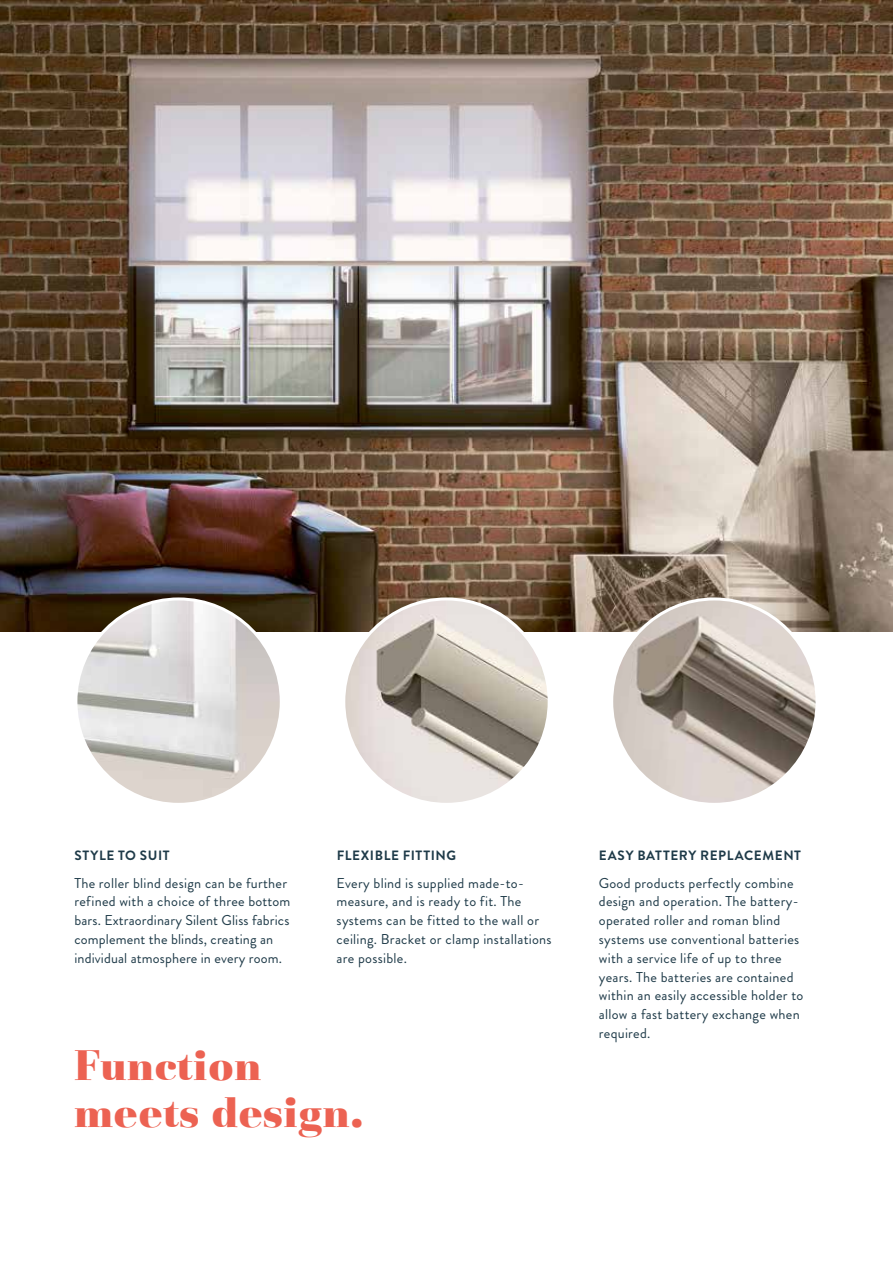
<style>
.page{position:relative;width:893px;height:1263px;background:#fff}
.page>*{position:absolute;margin:0;border:0;box-sizing:border-box;transform-origin:0 0}
.t1{font:900 44.25px/46.5px "Basilia";letter-spacing:.02em;color:#ec6252}
.t2{font:14.25px/18.8px "Brandon Grotesque";letter-spacing:.02em;color:#1e3a48}
.t3{font:700 13.5px "Brandon Grotesque";letter-spacing:.045em;color:#1e3a48}
</style>
<div class="page">
<img style="left:0;top:0;width:893px;height:631px">
<img style="left:344px;top:599px;width:205px;height:205px;border-radius:103px">
<img style="left:612px;top:599px;width:205px;height:205px;border-radius:103px">
<img style="left:76px;top:599px;width:205px;height:203px">
<p class="t3" style="left:75px;top:846px;width:97px">STYLE TO SUIT</p>
<p class="t2" style="left:74px;top:874px;width:217px">The roller blind design can be further refined with a choice of three bottom bars. Extraordinary Silent Gliss fabrics complement the blinds, creating an individual atmosphere in every room.</p>
<p class="t3" style="left:337px;top:846px;width:121px">FLEXIBLE FITTING</p>
<p class="t2" style="left:337px;top:874px;width:217px">Every blind is supplied made-to&shy;measure, and is ready to fit. The systems can be fitted to the wall or ceiling. Bracket or clamp installations are possible.</p>
<h1 class="t1" style="left:74px;top:1046px;width:291px">Function meets design.</h1>
<p class="t3" style="left:599px;top:846px;width:204px">EASY BATTERY REPLACEMENT</p>
<p class="t2" style="left:599px;top:874px;width:206px">Good products perfectly combine design and operation. The battery&shy;operated roller and roman blind systems use conventional batteries with a service life of up to three years. The batteries are contained within an easily accessible holder to allow a fast battery exchange when required.</p>
</div>
